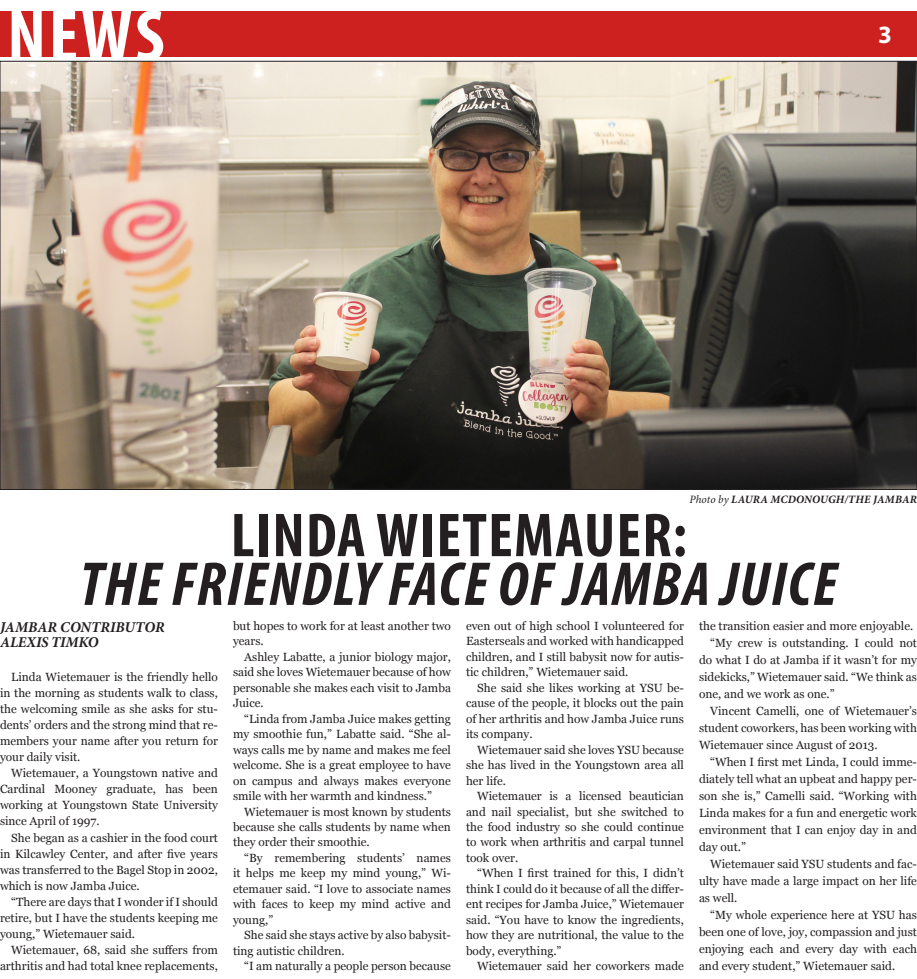
<style>
.page{position:relative;width:917px;height:979px;background:#fff}
.page>*{position:absolute;margin:0;border:0;box-sizing:border-box;transform-origin:0 0}
.Small_Headline{font:700 condensed 75px "Myriad Pro";color:#fff}
.t1{font:italic 700 condensed 62.5px "Myriad Pro";letter-spacing:.02em;color:#231f20}
.t2{font:700 condensed 62.5px "Myriad Pro";letter-spacing:.02em;color:#231f20}
.Small_Headline-2{font:700 25px "Myriad Pro";color:#fff}
.t3{font:italic 700 15px "Minion Pro";letter-spacing:-.005em;color:#231f20}
.t4{font:11.88px/15.5px "Georgia";color:#231f20;text-align:justify}
.t5{font:italic 700 11.25px "Minion Pro";letter-spacing:.005em;color:#231f20}
.s1{font-weight:400}
</style>
<div class="page">
<div style="left:0;top:11px;width:917px;height:45px;background:#cc211f"></div>
<img style="left:2px;top:63px;width:913px;height:425px">
<p class="Small_Headline" style="left:7px;top:-11px;width:159px">NEWS</p>
<p class="Small_Headline-2" style="left:878px;top:18px;width:15px">3</p>
<p class="t5" style="left:690px;top:491px;width:229px"><span class="s1">Photo by</span> LAURA MCDONOUGH/THE JAMBAR</p>
<p class="t2" style="left:231px;top:496px;width:458px">LINDA WIETEMAUER:</p>
<p class="t1" style="left:80px;top:545px;width:759px">THE FRIENDLY FACE OF JAMBA JUICE</p>
<p class="t3" style="left:0;top:616px;width:166px">JAMBAR CONTRIBUTOR</p>
<p class="t3" style="left:0;top:631px;width:100px">ALEXIS TIMKO</p>
<p class="t4" style="left:0;top:669px;width:219px;line-height:16.1px;text-indent:11px">Linda Wietemauer is the friendly hello in the morning as students walk to class, the welcoming smile as she asks for stu&shy;dents’ orders and the strong mind that re&shy;members your name after you return for your daily visit.</p>
<p class="t4" style="left:0;top:765px;width:219px;line-height:16.1px;text-indent:11px">Wietemauer, a Youngstown native and Cardinal Mooney graduate, has been working at Youngstown State University since April of 1997.</p>
<p class="t4" style="left:0;top:829px;width:219px;line-height:16.1px;text-indent:11px">She began as a cashier in the food court in Kilcawley Center, and after five years was transferred to the Bagel Stop in 2002, which is now Jamba Juice.</p>
<p class="t4" style="left:0;top:894px;width:219px;line-height:16.1px;text-indent:11px">“There are days that I wonder if I should retire, but I have the students keeping me young,” Wietemauer said.</p>
<p class="t4" style="left:0;top:942px;width:219px;line-height:16.1px;text-align:right">Wietemauer, 68, said she suffers from arthritis and had total knee replacements,</p>
<p class="t4" style="left:233px;top:618px;width:219px">but hopes to work for at least another two years.</p>
<p class="t4" style="left:233px;top:649px;width:219px;text-indent:11px">Ashley Labatte, a junior biology major, said she loves Wietemauer because of how personable she makes each visit to Jamba Juice.</p>
<p class="t4" style="left:233px;top:711px;width:219px;text-indent:11px">“Linda from Jamba Juice makes getting my smoothie fun,” Labatte said. “She al&shy;ways calls me by name and makes me feel welcome. She is a great employee to have on campus and always makes everyone smile with her warmth and kindness.”</p>
<p class="t4" style="left:233px;top:804px;width:219px;text-indent:11px">Wietemauer is most known by students because she calls students by name when they order their smoothie.</p>
<p class="t4" style="left:233px;top:850px;width:219px;text-indent:11px">“By remembering students’ names it helps me keep my mind young,” Wi&shy;etemauer said. “I love to associate names with faces to keep my mind active and young,”</p>
<p class="t4" style="left:233px;top:927px;width:219px;text-indent:11px">She said she stays active by also babysit&shy;ting autistic children.</p>
<p class="t4" style="left:244px;top:958px;width:208px">“I am naturally a people person because</p>
<p class="t4" style="left:466px;top:618px;width:219px">even out of high school I volunteered for Easterseals and worked with handicapped children, and I still babysit now for autis&shy;tic children,” Wietemauer said.</p>
<p class="t4" style="left:466px;top:680px;width:219px;text-indent:11px">She said she likes working at YSU be&shy;cause of the people, it blocks out the pain of her arthritis and how Jamba Juice runs its company.</p>
<p class="t4" style="left:466px;top:742px;width:219px;text-indent:11px">Wietemauer said she loves YSU because she has lived in the Youngstown area all her life.</p>
<p class="t4" style="left:466px;top:788px;width:219px;text-indent:11px">Wietemauer is a licensed beautician and nail specialist, but she switched to the food industry so she could continue to work when arthritis and carpal tunnel took over.</p>
<p class="t4" style="left:466px;top:866px;width:219px;text-indent:11px">“When I first trained for this, I didn’t think I could do it because of all the differ&shy;ent recipes for Jamba Juice,” Wietemauer said. “You have to know the ingredients, how they are nutritional, the value to the body, everything.”</p>
<p class="t4" style="left:477px;top:958px;width:208px">Wietemauer said her coworkers made</p>
<p class="t4" style="left:699px;top:618px;width:216px">the transition easier and more enjoyable.</p>
<p class="t4" style="left:699px;top:634px;width:219px;line-height:17px;text-indent:11px">“My crew is outstanding. I could not do what I do at Jamba if it wasn’t for my sidekicks,” Wietemauer said. “We think as one, and we work as one.”</p>
<p class="t4" style="left:699px;top:702px;width:219px;line-height:17px;text-indent:11px">Vincent Camelli, one of Wietemauer’s student coworkers, has been working with Wietemauer since August of 2013.</p>
<p class="t4" style="left:699px;top:754px;width:219px;line-height:17px;text-indent:11px">“When I first met Linda, I could imme&shy;diately tell what an upbeat and happy per&shy;son she is,” Camelli said. “Working with Linda makes for a fun and energetic work environment that I can enjoy day in and day out.”</p>
<p class="t4" style="left:699px;top:856px;width:219px;line-height:17px;text-indent:11px">Wietemauer said YSU students and fac&shy;ulty have made a large impact on her life as well.</p>
<p class="t4" style="left:699px;top:907px;width:219px;line-height:17px;text-indent:11px">“My whole experience here at YSU has been one of love, joy, compassion and just enjoying each and every day with each and every student,” Wietemauer said.</p>
</div>
